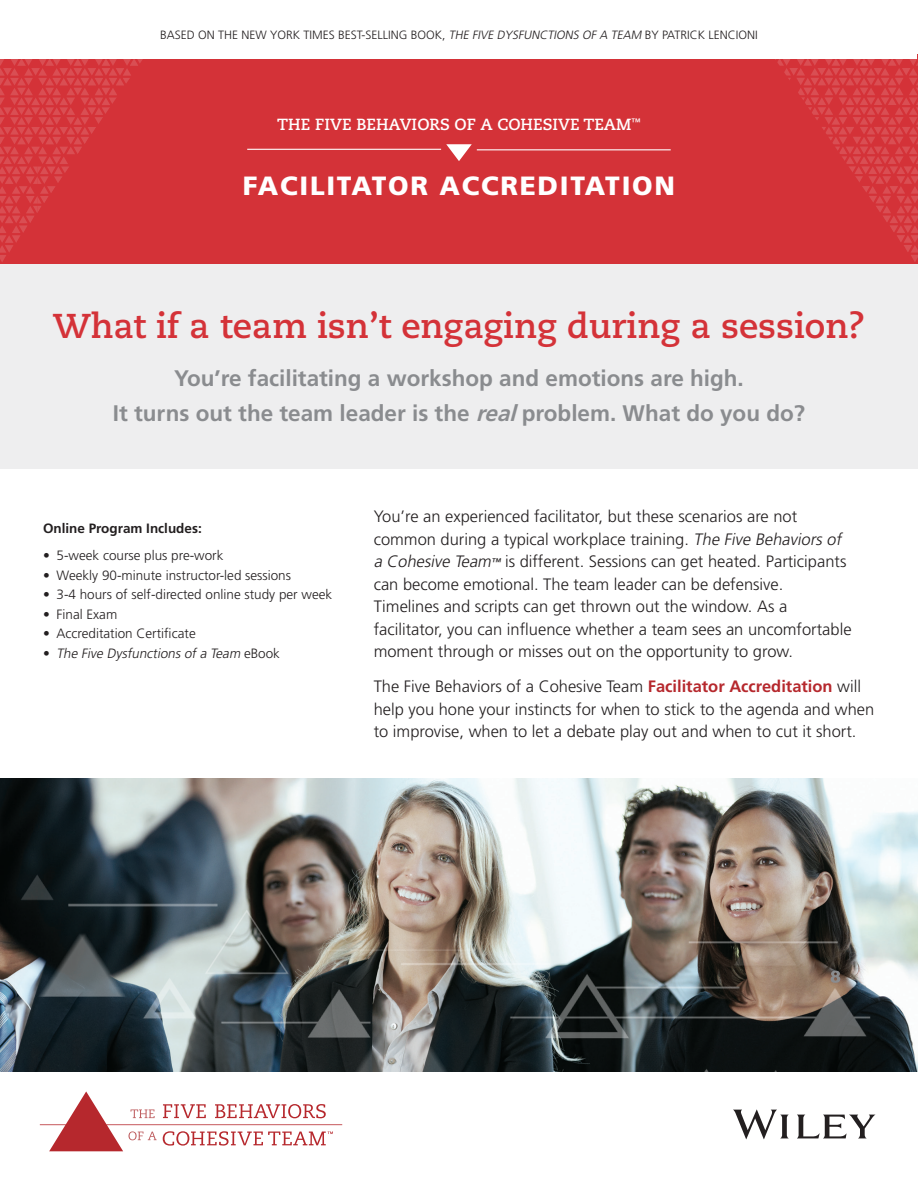
<style>
.page{position:relative;width:918px;height:1188px;background:#fff}
.page>*{position:absolute;margin:0;border:0;box-sizing:border-box;transform-origin:0 0}
.Paragraph{font:700 34.5px "Caecilia LT Std";color:#d43238}
.t1{font:900 26.4px "Frutiger LT Std";letter-spacing:.065em;color:#fff}
.Paragraph-2{font:700 22.5px/34.5px "Frutiger LT Std";color:#8a8c8f;text-align:center}
.Paragraph-3{font:300 16.5px/22.5px "Frutiger LT Std";color:#231f20}
.t2{font:700 16.2px "Caecilia LT Std";color:#fff}
.t3{font:300 13.5px "Frutiger LT Std";color:#231f20}
.t4{font:italic 300 13.5px "Frutiger LT Std";color:#231f20}
.t5{font:700 13.5px "Frutiger LT Std";color:#231f20}
.t6{font:300 12px "Frutiger LT Std";color:#231f20}
.s1{font-style:italic}
.s2{font-style:normal}
.s3{font-weight:700;color:#b6282d}
</style>
<div class="page">
<img style="left:0;top:779px;width:918px;height:47px">
<img style="left:0;top:826px;width:918px;height:245px">
<svg style="left:40px;top:1091px;width:302px;height:60px"></svg>
<svg style="left:733px;top:1110px;width:142px;height:29px"></svg>
<div style="left:0;top:264px;width:918px;height:204px;background:#eeeeef"></div>
<svg style="left:831px;top:971px;width:9px;height:12px"></svg>
<svg style="left:0;top:54px;width:918px;height:209px;background:#d4353b"></svg>
<hr style="left:477px;top:149px;width:194px;height:1px;background:#fff">
<div style="left:1px;top:0;width:916px;height:58px;background:#fff"></div>
<p class="t6" style="left:160px;top:28px;width:599px">BASED ON THE NEW YORK TIMES BEST-SELLING BOOK, <span class="s1">THE FIVE DYSFUNCTIONS OF A TEAM</span> BY PATRICK LENCIONI</p>
<p class="t2" style="left:277px;top:115px;width:365px">THE FIVE BEHAVIORS OF A COHESIVE TEAM<sup>™</sup></p>
<p class="t1" style="left:243px;top:170px;width:434px">FACILITATOR ACCREDITATION</p>
<p class="Paragraph" style="left:53px;top:306px;width:814px">What if a team isn’t engaging during a session?</p>
<p class="Paragraph-2" style="left:113px;top:361px;width:694px">You’re facilitating a workshop and emotions are high.<br>It turns out the team leader is the <span class="s1">real</span>problem. What do you do?</p>
<p class="t5" style="left:43px;top:521px;width:160px">Online Program Includes:</p>
<p class="t3" style="left:43px;top:548px;width:182px">• 5-week course plus pre-work</p>
<p class="t3" style="left:43px;top:567px;width:250px">• Weekly 90-minute instructor-led sessions</p>
<p class="t3" style="left:43px;top:587px;width:291px">• 3-4 hours of self-directed online study per week</p>
<p class="t3" style="left:43px;top:606px;width:76px">• Final Exam</p>
<p class="t3" style="left:43px;top:626px;width:154px">• Accreditation Certificate</p>
<p class="t4" style="left:43px;top:645px;width:239px"><span class="s2">•</span> The Five Dysfunctions of a Team <span class="s2">e B o o k</span></p>
<p class="Paragraph-3" style="left:374px;top:505px;width:479px">You’re an experienced facilitator, but these scenarios are not common during a typical workplace training. <span class="s1">The Five Behaviors of a Cohesive Team</span><sup>™</sup> is different. Sessions can get heated. Participants can become emotional. The team leader can be defensive.<br>Timelines and scripts can get thrown out the window. As a facilitator, you can influence whether a team sees an uncomfortable moment through or misses out on the opportunity to grow.</p>
<p class="Paragraph-3" style="left:374px;top:676px;width:502px">The Five Behaviors of a Cohesive Team <span class="s3">Facilitator Accreditation</span> will help you hone your instincts for when to stick to the agenda and when to improvise, when to let a debate play out and when to cut it short.</p>
</div>
